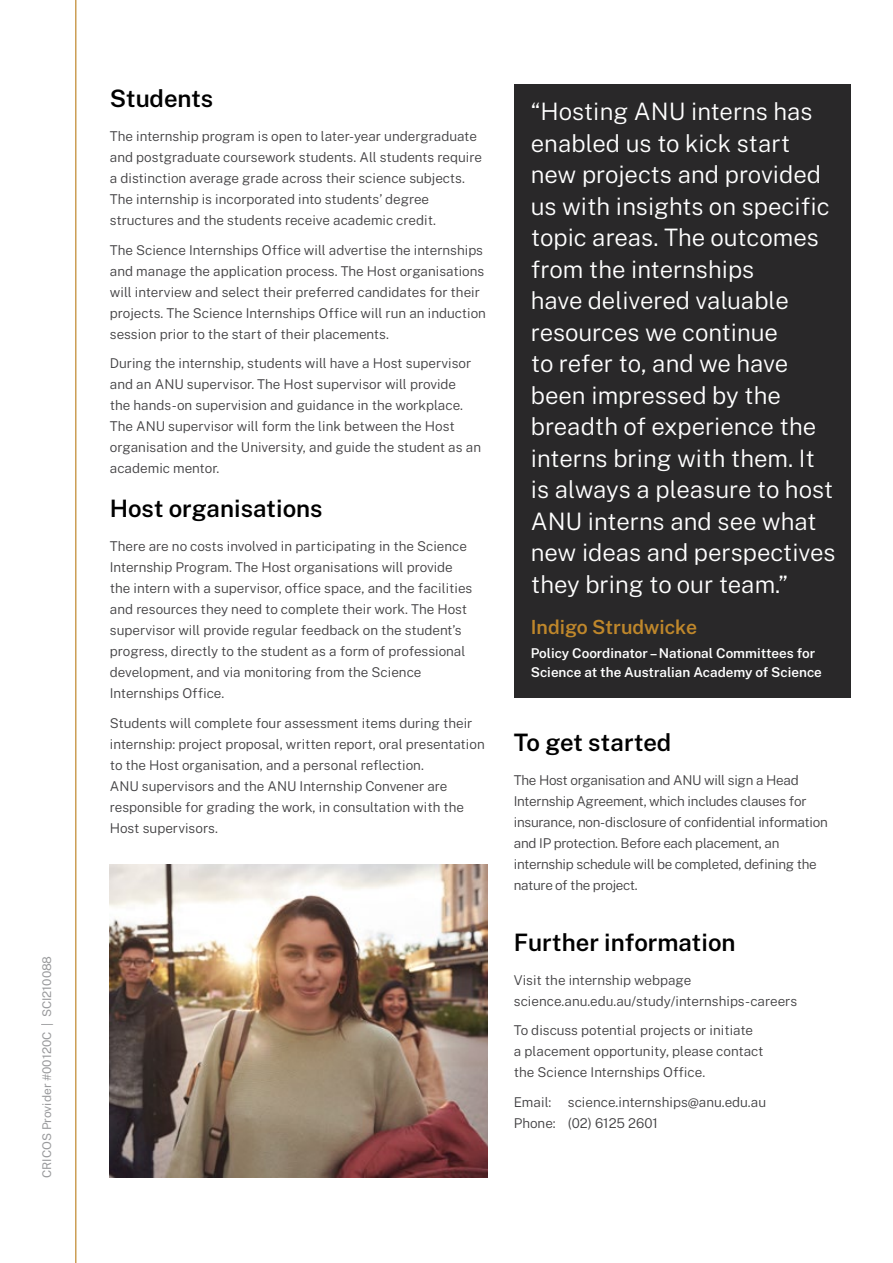
<style>
.page{position:relative;width:893px;height:1263px;background:#fff}
.page>*{position:absolute;margin:0;border:0;box-sizing:border-box;transform-origin:0 0}
.t1{font:300 24px/31.5px "Public Sans";color:#fff}
.t2{font:600 24px "Public Sans";color:#000}
.t3{font:600 19.5px "Public Sans";color:#bf872b}
.t4{font:300 13.5px/21px "Public Sans";color:#414042}
.t5{font:300 13.5px/21px "Public Sans";letter-spacing:-.02em;color:#414042}
.t6{font:600 13.5px/19.5px "Public Sans";color:#fff}
.t7{font:12px "Public Sans";color:#6d6e71}
</style>
<div class="page">
<hr style="left:75px;top:0;width:1px;height:1263px;background:#bf872b">
<div style="left:514px;top:85px;width:336px;height:613px;background:#292829"></div>
<img style="left:110px;top:864px;width:378px;height:314px">
<p class="t7" style="left:38px;top:1178px;width:224px;rotate:-90deg">CRICOS Provider #00120C | SCI210088</p>
<h1 class="t2" style="left:110px;top:81px;width:105px">Students</h1>
<p class="t4" style="left:110px;top:125px;width:374px">The internship program is open to later-year undergraduate and postgraduate coursework students. All students require a distinction average grade across their science subjects.<br>The internship is incorporated into students’ degree structures and the students receive academic credit.</p>
<p class="t4" style="left:110px;top:238px;width:378px">The Science Internships Office will advertise the internships and manage the application process. The Host organisations will interview and select their preferred candidates for their projects. The Science Internships Office will run an induction session prior to the start of their placements.</p>
<p class="t4" style="left:110px;top:352px;width:373px">During the internship, students will have a Host supervisor and an ANU supervisor. The Host supervisor will provide<br>the hands-on supervision and guidance in the workplace.<br>The ANU supervisor will form the link between the Host organisation and the University, and guide the student as an academic mentor.</p>
<h1 class="t2" style="left:110px;top:491px;width:214px">Host organisations</h1>
<p class="t4" style="left:110px;top:535px;width:364px">There are no costs involved in participating in the Science Internship Program. The Host organisations will provide the intern with a supervisor, office space, and the facilities and resources they need to complete their work. The Host supervisor will provide regular feedback on the student’s progress, directly to the student as a form of professional development, and via monitoring from the Science Internships Office.</p>
<p class="t4" style="left:110px;top:711px;width:376px">Students will complete four assessment items during their internship: project proposal, written report, oral presentation to the Host organisation, and a personal reflection.<br>ANU supervisors and the ANU Internship Convener are responsible for grading the work, in consultation with the Host supervisors.</p>
<p class="t1" style="left:531px;top:94px;width:306px">“Hosting ANU interns has enabled us to kick start new projects and provided us with insights on specific topic areas. The outcomes from the internships<br>have delivered valuable resources we continue<br>to refer to, and we have been impressed by the breadth of experience the interns bring with them. It is always a pleasure to host<br>ANU interns and see what new ideas and perspectives they bring to our team.”</p>
<h2 class="t3" style="left:531px;top:612px;width:168px">Indigo Strudwicke</h2>
<p class="t6" style="left:531px;top:642px;width:293px">Policy Coordinator – National Committees for<br>Science at the Australian Academy of Science</p>
<h1 class="t2" style="left:514px;top:725px;width:159px">To get started</h1>
<p class="t5" style="left:514px;top:769px;width:315px">The Host organisation and ANU will sign a Head Internship Agreement, which includes clauses for insurance, non-disclosure of confidential information and IP protection. Before each placement, an internship schedule will be completed, defining the nature of the project.</p>
<h1 class="t2" style="left:514px;top:925px;width:223px">Further information</h1>
<p class="t4" style="left:514px;top:968px;width:285px">Visit the internship webpage science.anu.edu.au/study/internships-careers</p>
<p class="t4" style="left:514px;top:1019px;width:251px">To discuss potential projects or initiate a placement opportunity, please contact the Science Internships Office.</p>
<p class="t4" style="left:514px;top:1090px;width:254px">Email: science.internships@anu.edu.au<br>Phone: (02) 6125 2601</p>
</div>
